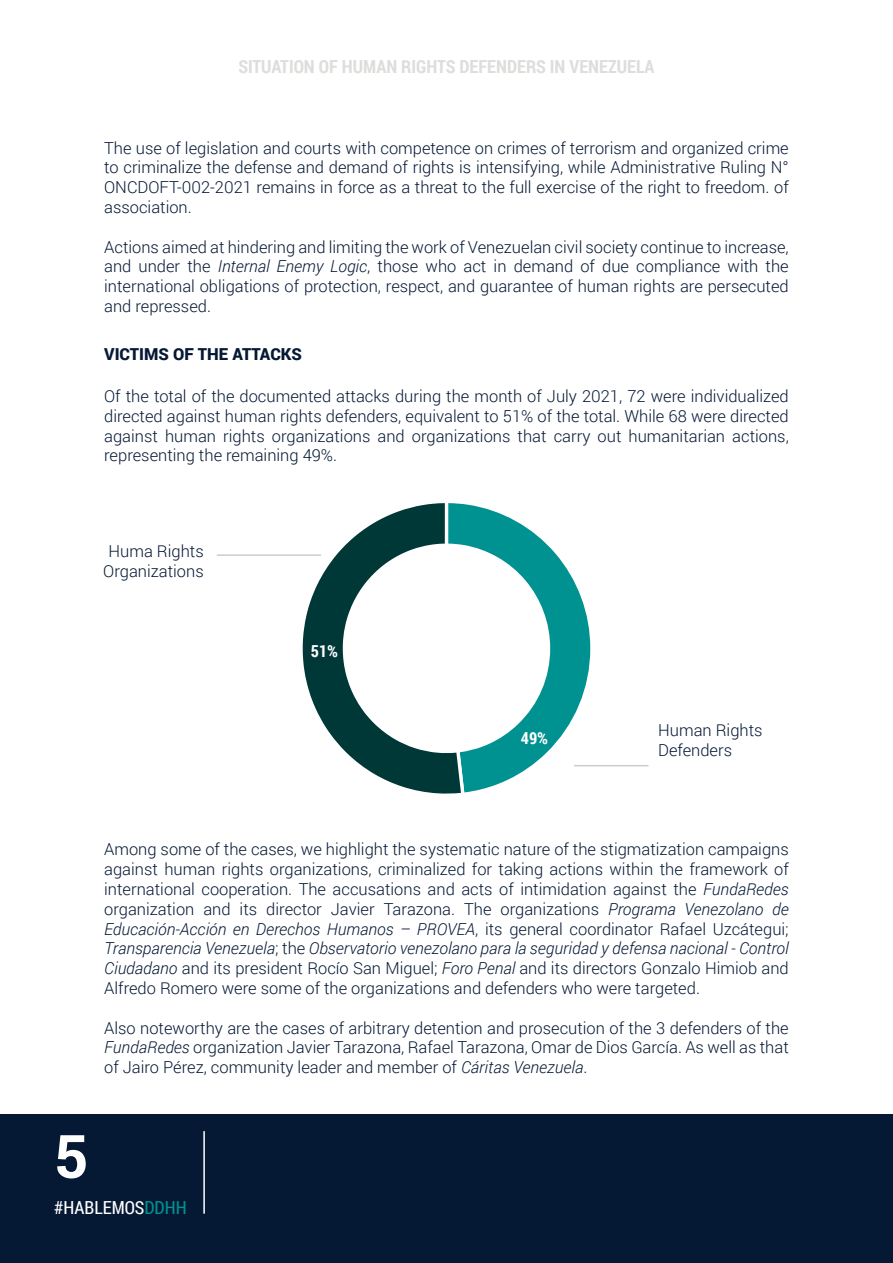
<style>
.page{position:relative;width:893px;height:1263px;background:#fff}
.page>*{position:absolute;margin:0;border:0;box-sizing:border-box;transform-origin:0 0}
.t1{font:700 60px "Roboto";color:#fff}
.t2{font:700 18px "Roboto Condensed";color:#dddddb}
.t3{font:18px "Roboto Condensed";color:#fff}
.t4{font:300 16.5px/19.8px "Roboto";color:#051834;text-align:justify}
.t5{font:900 16.5px "Roboto";color:#051834}
.t6{font:700 16.5px "Roboto Condensed";color:#fff}
.s1{font-style:italic}
.s2{color:#009191}
</style>
<div class="page">
<div style="left:0;top:1114px;width:893px;height:149px;background:#051834"></div>
<hr style="left:203px;top:1131px;width:2px;height:83px;background:#fff">
<svg style="left:465px;top:504px;width:129px;height:289px"></svg>
<svg style="left:302px;top:503px;width:163px;height:291px"></svg>
<hr style="left:217px;top:554px;width:104px;height:2px;background:#ccc">
<hr style="left:574px;top:765px;width:74px;height:1px;background:#ccc">
<p class="t2" style="left:238px;top:54px;width:418px">SITUATION OF HUMAN RIGHTS DEFENDERS IN VENEZUELA</p>
<p class="t4" style="left:104px;top:137px;width:686px">The use of legislation and courts with competence on crimes of terrorism and organized crime to criminalize the defense and demand of rights is intensifying, while Administrative Ruling N° ONCDOFT-002-2021 remains in force as a threat to the full exercise of the right to freedom. of association.</p>
<p class="t4" style="left:104px;top:236px;width:686px">Actions aimed at hindering and limiting the work of Venezuelan civil society continue to increase, and under the <span class="s1">Internal Enemy Logic</span>, those who act in demand of due compliance with the international obligations of protection, respect, and guarantee of human rights are persecuted and repressed.</p>
<p class="t5" style="left:104px;top:342px;width:199px">VICTIMS OF THE ATTACKS</p>
<p class="t4" style="left:104px;top:386px;width:686px">Of the total of the documented attacks during the month of July 2021, 72 were individualized directed against human rights defenders, equivalent to 51% of the total. While 68 were directed against human rights organizations and organizations that carry out humanitarian actions, representing the remaining 49%.</p>
<p class="t4" style="left:103px;top:541px;width:102px;text-align:center">Huma Rights<br>Organizations</p>
<p class="t6" style="left:311px;top:639px;width:29px">51%</p>
<p class="t6" style="left:521px;top:727px;width:29px">49%</p>
<p class="t4" style="left:658px;top:720px;width:106px">Human Rights<br>Defenders</p>
<p class="t4" style="left:104px;top:839px;width:686px">Among some of the cases, we highlight the systematic nature of the stigmatization campaigns against human rights organizations, criminalized for taking actions within the framework of international cooperation. The accusations and acts of intimidation against the <span class="s1">FundaRedes </span>organization and its director Javier Tarazona. The organizations <span class="s1">Programa Venezolano de Educación-Acción en Derechos Humanos – PROVEA</span>, its general coordinator Rafael Uzcátegui; <span class="s1">Transparencia Venezuela</span>; the <span class="s1">Observatorio venezolano para la seguridad y defensa nacional - Control Ciudadano</span> and its president Rocío San Miguel; <span class="s1">Foro Penal</span> and its directors Gonzalo Himiob and Alfredo Romero were some of the organizations and defenders who were targeted.</p>
<p class="t4" style="left:104px;top:1017px;width:686px">Also noteworthy are the cases of arbitrary detention and prosecution of the 3 defenders of the <span class="s1">FundaRedes</span> organization Javier Tarazona, Rafael Tarazona, Omar de Dios García. As well as that of Jairo Pérez, community leader and member of <span class="s1">Cáritas Venezuela</span>.</p>
<h1 class="t1" style="left:54px;top:1114px;width:36px">5</h1>
<p class="t3" style="left:54px;top:1195px;width:134px">#HABLEMOS<span class="s2">DDHH</span></p>
</div>
